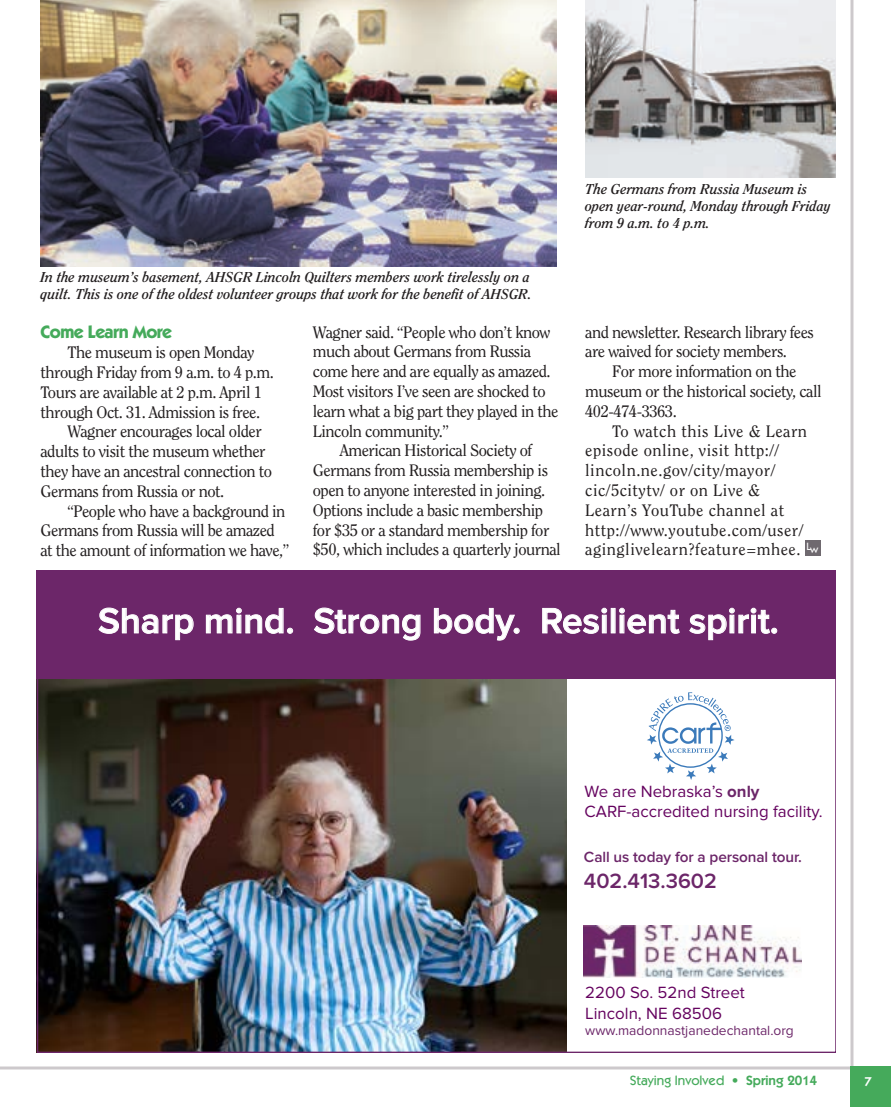
<style>
.page{position:relative;width:891px;height:1107px;background:#fff}
.page>*{position:absolute;margin:0;border:0;box-sizing:border-box;transform-origin:0 0}
.t1{font:600 36.75px "Proxima Nova";color:#fff}
.t2{font:600 21.45px "Proxima Nova";color:#6c2669}
.t3{font:700 18px "Itc Kabel";letter-spacing:-.025em;color:#45aa5b}
.t4{font:16.8px/20.2px "Proxima Nova";color:#65035f}
.t5{font:16.5px/19.8px "Clearface";letter-spacing:-.03em;color:#231f20}
.t6{font:16.5px/19.8px "Clearface";letter-spacing:.03em;color:#231f20}
.t7{font:600 15.3px "Proxima Nova";letter-spacing:-.005em;color:#6c2669}
.t8{font:italic 700 14.25px/17.1px "Clearface";color:#231f20}
.t9{font:13.8px "Proxima Nova";color:#6c2669}
.t10{font:500 13.5px "Itc Kabel";color:#45aa5b}
.t11{font:700 13.2px "Function";color:#fff}
.s1{font-family:"Itc Kabel";font-weight:500;font-size:10.5px;color:#fff}
.s2{font-weight:700;color:#6c2669}
.s3{font-weight:600}
</style>
<div class="page">
<svg style="left:850px;top:0;width:4px;height:1066px;background:#d9d6d8"></svg>
<svg style="left:0;top:1066px;width:850px;height:4px;background:#d9d6d8"></svg>
<div style="left:850px;top:1066px;width:41px;height:41px;background:#45aa5b"></div>
<div style="left:805px;top:540px;width:15px;height:15px;background:#6f696f"></div>
<img style="left:40px;top:0;width:517px;height:266px">
<img style="left:585px;top:0;width:251px;height:178px">
<img style="left:40px;top:679px;width:527px;height:371px">
<div style="left:37px;top:571px;width:799px;height:108px;background:#6c2669"></div>
<svg style="left:647px;top:692px;width:88px;height:88px"></svg>
<img style="left:584px;top:925px;width:217px;height:53px">
<svg style="left:98px;top:607px;width:96px;height:33px"></svg>
<svg style="left:206px;top:607px;width:87px;height:27px"></svg>
<svg style="left:314px;top:607px;width:107px;height:34px"></svg>
<svg style="left:434px;top:608px;width:85px;height:33px"></svg>
<svg style="left:542px;top:607px;width:65px;height:27px"></svg>
<div style="left:611px;top:608px;width:4px;height:25px;border:1px solid #fff"></div>
<svg style="left:619px;top:607px;width:61px;height:27px"></svg>
<svg style="left:689px;top:607px;width:88px;height:33px"></svg>
<p class="t8" style="left:40px;top:269px;width:493px">In the museum’s basement, AHSGR Lincoln Quilters members work tirelessly on a quilt. This is one of the oldest volunteer groups that work for the benefit of AHSGR.</p>
<p class="t3" style="left:40px;top:321px;width:133px">Come Learn More</p>
<p class="t5" style="left:67px;top:342px;width:189px">The museum is open Monday</p>
<p class="t5" style="left:40px;top:362px;width:235px">through Friday from 9 a.m. to 4 p.m.</p>
<p class="t5" style="left:40px;top:382px;width:223px">Tours are available at 2 p.m. April 1</p>
<p class="t5" style="left:40px;top:402px;width:221px">through Oct. 31. Admission is free.</p>
<p class="t5" style="left:67px;top:422px;width:196px">Wagner encourages local older</p>
<p class="t5" style="left:40px;top:441px;width:227px">adults to visit the museum whether</p>
<p class="t5" style="left:40px;top:461px;width:233px">they have an ancestral connection to</p>
<p class="t5" style="left:40px;top:481px;width:185px">Germans from Russia or not.</p>
<p class="t5" style="left:67px;top:501px;width:219px">“People who have a background in</p>
<p class="t5" style="left:40px;top:521px;width:236px">Germans from Russia will be amazed</p>
<p class="t5" style="left:40px;top:540px;width:250px">at the amount of information we have,”</p>
<p class="t5" style="left:313px;top:322px;width:239px">Wagner said. “People who don’t know</p>
<p class="t5" style="left:313px;top:341px;width:220px">much about Germans from Russia</p>
<p class="t5" style="left:313px;top:361px;width:239px">come here and are equally as amazed.</p>
<p class="t5" style="left:313px;top:381px;width:234px">Most visitors I’ve seen are shocked to</p>
<p class="t5" style="left:313px;top:401px;width:247px">learn what a big part they played in the</p>
<p class="t5" style="left:313px;top:421px;width:137px">Lincoln community.”</p>
<p class="t5" style="left:340px;top:440px;width:194px">American Historical Society of</p>
<p class="t5" style="left:313px;top:460px;width:237px">Germans from Russia membership is</p>
<p class="t5" style="left:313px;top:480px;width:234px">open to anyone interested in joining.</p>
<p class="t5" style="left:313px;top:500px;width:232px">Options include a basic membership</p>
<p class="t5" style="left:313px;top:520px;width:238px">for $35 or a standard membership for</p>
<p class="t5" style="left:313px;top:539px;width:249px">$50, which includes a quarterly journal</p>
<p class="t8" style="left:585px;top:180px;width:247px">The Germans from Russia Museum is open year-round, Monday through Friday from 9 a.m. to 4 p.m.</p>
<p class="t5" style="left:585px;top:322px;width:230px">and newsletter. Research library fees are waived for society members.</p>
<p class="t5" style="left:585px;top:361px;width:238px;text-indent:27px">For more information on the museum or the historical society, call<br>402-474-3363.</p>
<p class="t6" style="left:585px;top:421px;width:235px;text-indent:27px">To watch this Live &amp; Learn episode online, visit http:// lincoln.ne.gov/city/mayor/ cic/5citytv/ or on Live &amp;<br>Learn’s YouTube channel at http://www.youtube.com/user/ aginglivelearn?feature=mhee. <sup>L</sup><span class="s1">w</span></p>
<h1 class="t1" style="left:98px;top:600px;width:682px">Sharp mind. Strong body. Resilient spirit.</h1>
<p class="t4" style="left:585px;top:782px;width:240px">We are Nebraska’s <span class="s2">only<br></span>CARF-accredited nursing facility.</p>
<p class="t7" style="left:584px;top:849px;width:219px">Call us today for a personal tour.</p>
<h2 class="t2" style="left:584px;top:869px;width:134px">402.413.3602</h2>
<p class="t4" style="left:585px;top:983px;width:161px">2200 So. 52nd Street<br>Lincoln, NE 68506</p>
<p class="t9" style="left:585px;top:1023px;width:210px">www.madonnastjanedechantal.org</p>
<p class="t10" style="left:630px;top:1072px;width:189px">Staying Involved • <span class="s3">Spring 2014</span></p>
<p class="t11" style="left:864px;top:1073px;width:9px">7</p>
</div>
